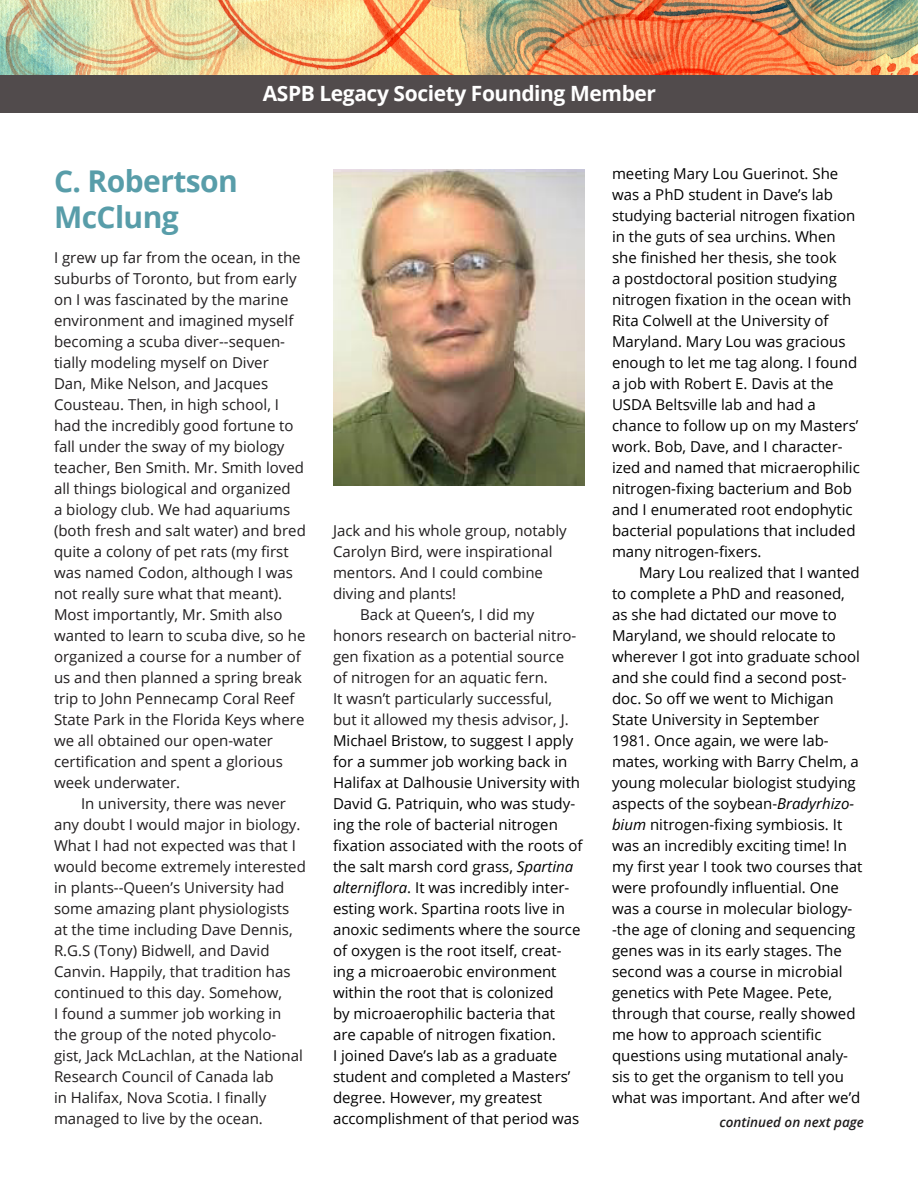
<style>
.page{position:relative;width:918px;height:1188px;background:#fff}
.page>*{position:absolute;margin:0;border:0;box-sizing:border-box;transform-origin:0 0}
.LEGACY_Name{font:700 30px/36px "Open Sans";letter-spacing:-.02em;color:#589da9}
.t1{font:700 21px "Open Sans";letter-spacing:-.02em;color:#fff}
.LEGACY_Body_Text_Ind{font:15px/21px "Open Sans";color:#000}
.LEGACY_Body_Text_No{font:15px/21px "Open Sans";color:#201d1e}
.LEGACY_Body_Text_Ind-2{font:15px/21px "Open Sans";color:#201d1e}
.LEGACY_page_next{font:italic 600 13.5px "Open Sans";color:#201d1e}
.s1{color:#201d1e}
.s2{font-style:italic}
</style>
<div class="page">
<div style="left:0;top:75px;width:918px;height:37px;background:#514b4c"></div>
<img style="left:0;top:0;width:918px;height:75px">
<img style="left:333px;top:170px;width:252px;height:316px">
<h2 class="t1" style="left:263px;top:79px;width:395px">ASPB Legacy Society Founding Member</h2>
<p class="LEGACY_Name" style="left:54px;top:163px;width:185px">C. Robertson<br>McClung</p>
<p class="LEGACY_Body_Text_No" style="left:54px;top:247px;width:253px">I grew up far from the ocean, in the suburbs of Toronto, but from early on I was fascinated by the marine environment and imagined myself becoming a scuba diver--sequen&shy;tially modeling myself on Diver<br>Dan, Mike Nelson, and Jacques<br>Cousteau. Then, in high school, I had the incredibly good fortune to fall under the sway of my biology teacher, Ben Smith. Mr. Smith loved all things biological and organized<br>a biology club. We had aquariums (both fresh and salt water) and bred quite a colony of pet rats (my first was named Codon, although I was not really sure what that meant).<br>Most importantly, Mr. Smith also wanted to learn to scuba dive, so he organized a course for a number of us and then planned a spring break trip to John Pennecamp Coral Reef<br>State Park in the Florida Keys where we all obtained our open-water certification and spent a glorious week underwater.</p>
<p class="LEGACY_Body_Text_Ind-2" style="left:54px;top:793px;width:253px;text-indent:27px">In university, there was never any doubt I would major in biology.<br>What I had not expected was that I would become extremely interested in plants--Queen’s University had some amazing plant physiologists at the time including Dave Dennis,<br>R.G.S (Tony) Bidwell, and David<br>Canvin. Happily, that tradition has continued to this day. Somehow,<br>I found a summer job working in the group of the noted phycolo&shy;gist, Jack McLachlan, at the National<br>Research Council of Canada lab<br>in Halifax, Nova Scotia. I finally managed to live by the ocean.</p>
<p class="LEGACY_Body_Text_Ind-2" style="left:333px;top:520px;width:235px">Jack and his whole group, notably<br>Carolyn Bird, were inspirational mentors. And I could combine diving and plants!</p>
<p class="LEGACY_Body_Text_Ind" style="left:333px;top:604px;width:251px;text-indent:27px"><span class="s1">Back at Queen’s, I did my honors research on bacterial nitro&shy;gen fixation as a potential source<br>of nitrogen for an aquatic fern.<br>It wasn’t particularly successful,<br>but it allowed my thesis advisor, J.<br></span>Michael Bristow, to suggest I apply for a summer job working back in Halifax at Dalhousie University with David G. Patriquin, who was study&shy;ing the role of bacterial nitrogen fixation associated with the roots of the salt marsh cord grass, <span class="s2">Spartina alterniflora</span>. It was incredibly inter&shy;esting work. Spartina roots live in anoxic sediments where the source of oxygen is the root itself, creat&shy;ing a microaerobic environment within the root that is colonized<br>by microaerophilic bacteria that<br>are capable of nitrogen fixation.<br>I joined Dave’s lab as a graduate student and completed a Masters’ degree. However, my greatest accomplishment of that period was</p>
<p class="LEGACY_Body_Text_Ind" style="left:612px;top:163px;width:249px">meeting Mary Lou Guerinot. She was a PhD student in Dave’s lab studying bacterial nitrogen fixation in the guts of sea urchins. When she finished her thesis, she took<br>a postdoctoral position studying nitrogen fixation in the ocean with<br>Rita Colwell at the University of<br>Maryland. Mary Lou was gracious enough to let me tag along. I found a job with Robert E. Davis at the<br>USDA Beltsville lab and had a chance to follow up on my Masters’ work. Bob, Dave, and I character&shy;ized and named that micraerophilic nitrogen-fixing bacterium and Bob and I enumerated root endophytic bacterial populations that included many nitrogen-fixers.</p>
<p class="LEGACY_Body_Text_Ind" style="left:612px;top:562px;width:252px;text-indent:27px">Mary Lou realized that I wanted to complete a PhD and reasoned, as she had dictated our move to Maryland, we should relocate to wherever I got into graduate school and she could find a second post&shy;doc. So off we went to Michigan State University in September<br>1981. Once again, we were lab&shy;mates, working with Barry Chelm, a young molecular biologist studying aspects of the soybean-<span class="s2">Bradyrhizo&shy;bium</span> nitrogen-fixing symbiosis. It was an incredibly exciting time! In my first year I took two courses that were profoundly influential. One was a course in molecular biology--the age of cloning and sequencing genes was in its early stages. The second was a course in microbial genetics with Pete Magee. Pete, through that course, really showed me how to approach scientific questions using mutational analy&shy;sis to get the organism to tell you what was important. And after we’d</p>
<p class="LEGACY_page_next" style="left:720px;top:1112px;width:146px">continued on next page</p>
</div>
